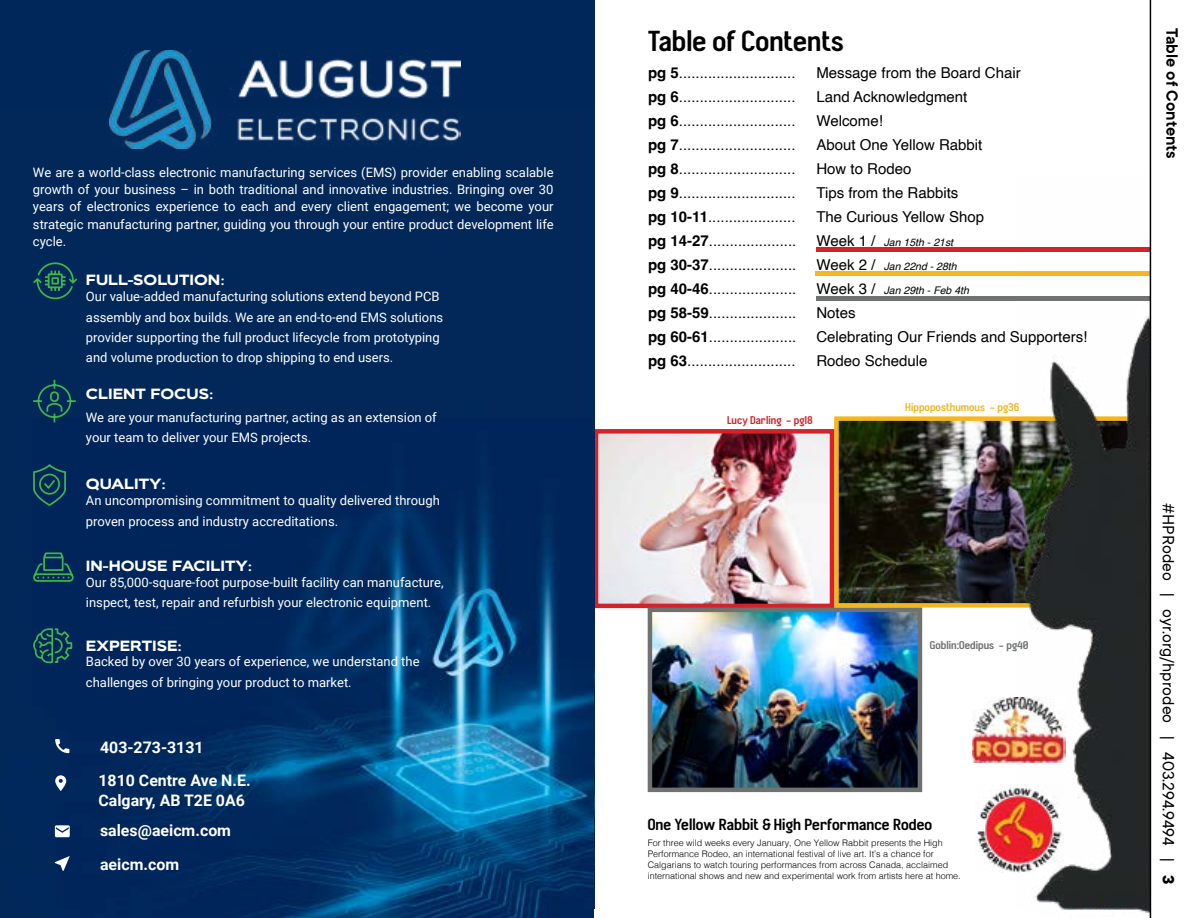
<style>
.page{position:relative;width:1188px;height:918px;background:#fff}
.page>*{position:absolute;margin:0;border:0;box-sizing:border-box;transform-origin:0 0}
.t1{font:27px "Space Odyssey";color:#000}
.t2{font:18px "TT Commons";color:#000}
.t3{font:600 18px "TT Commons";color:#000}
.t4{font:700 15.9px/30.3px "Roboto";color:#fff}
.t5{font:15px/24px "Helvetica";color:#000}
.t6{font:15px "Space Odyssey";color:#000}
.t7{font:700 14.4px "Biondi Sans Rg";color:#fff}
.t8{font:13.05px/20.2px "Roboto";color:#fff}
.t9{font:italic 10.5px "Helvetica";color:#000}
.t10{font:10.5px "Space Odyssey";color:#f3b720}
.t11{font:10.5px "Space Odyssey";color:#707272}
.t12{font:10.5px "Space Odyssey";color:#d3242a}
.t13{font:300 9px/10.8px "Helvetica";color:#000}
.s1{font-weight:700}
.s2{font-style:normal;font-size:15px}
</style>
<div class="page">
<img style="left:839px;top:421px;width:178px;height:182px">
<div style="left:834px;top:416px;width:305px;height:192px;border:4px solid #f3b71d"></div>
<img style="left:599px;top:434px;width:230px;height:169px">
<div style="left:594px;top:429px;width:240px;height:179px;border:4px solid #d2232a"></div>
<img style="left:1017px;top:176px;width:133px;height:742px">
<hr style="left:816px;top:248px;width:335px;height:4px;background:#d2232a">
<hr style="left:816px;top:272px;width:334px;height:4px;background:#f3b725">
<hr style="left:816px;top:297px;width:335px;height:4px;background:#707272">
<svg style="left:1150px;top:0;width:2px;height:918px;background:#676767"></svg>
<img style="left:653px;top:613px;width:264px;height:174px">
<div style="left:648px;top:608px;width:274px;height:184px;border:4px solid #707272"></div>
<img style="left:972px;top:698px;width:93px;height:64px">
<img style="left:977px;top:784px;width:87px;height:89px">
<div style="left:0;top:4px;width:594px;height:914px;background:#002759"></div>
<img style="left:54px;top:118px;width:540px;height:800px">
<svg style="left:33px;top:605px;width:40px;height:59px"></svg>
<svg style="left:33px;top:439px;width:34px;height:68px"></svg>
<svg style="left:33px;top:238px;width:46px;height:62px"></svg>
<svg style="left:33px;top:354px;width:45px;height:70px"></svg>
<svg style="left:33px;top:529px;width:42px;height:54px"></svg>
<img style="left:109px;top:51px;width:351px;height:98px">
<svg style="left:54px;top:739px;width:15px;height:30px"></svg>
<svg style="left:55px;top:775px;width:11px;height:16px"></svg>
<svg style="left:55px;top:856px;width:15px;height:15px"></svg>
<svg style="left:54px;top:825px;width:16px;height:24px"></svg>
<p class="t8" style="left:33px;top:163px;width:522px;line-height:17.4px;text-align:justify">We are a world-class electronic manufacturing services (EMS) provider enabling scalable growth of your business – in both traditional and innovative industries. Bringing over 30 years of electronics experience to each and every client engagement; we become your strategic manufacturing partner, guiding you through your entire product development life cycle.</p>
<p class="t8" style="left:32px;top:173px;width:524px;line-height:17.4px;text-align:justify">years of electronics experience to each and every client engagement; we become your strategic manufacturing partner, guiding you through your entire product development life cycle.</p>
<p class="t7" style="left:86px;top:271px;width:140px">FULL-SOLUTION:</p>
<p class="t8" style="left:85px;top:282px;width:360px">assembly and box builds. We are an end-to-end EMS solutions provider supporting the full product lifecycle from prototyping and volume production to drop shipping to end users.</p>
<p class="t8" style="left:86px;top:286px;width:359px">Our value-added manufacturing solutions extend beyond PCB assembly and box builds. We are an end-to-end EMS solutions provider supporting the full product lifecycle from prototyping and volume production to drop shipping to end users.</p>
<p class="t7" style="left:86px;top:386px;width:129px">CLIENT FOCUS:</p>
<p class="t8" style="left:85px;top:403px;width:228px">your team to deliver your EMS projects.</p>
<p class="t8" style="left:86px;top:406px;width:352px">We are your manufacturing partner, acting as an extension of your team to deliver your EMS projects.</p>
<p class="t7" style="left:86px;top:475px;width:82px">QUALITY:</p>
<p class="t8" style="left:85px;top:487px;width:255px">proven process and industry accreditations.</p>
<p class="t8" style="left:86px;top:490px;width:355px">An uncompromising commitment to quality delivered through proven process and industry accreditations.</p>
<p class="t7" style="left:86px;top:557px;width:168px">IN-HOUSE FACILITY:</p>
<p class="t8" style="left:85px;top:569px;width:348px">inspect, test, repair and refurbish your electronic equipment.</p>
<p class="t8" style="left:86px;top:572px;width:359px">Our 85,000-square-foot purpose-built facility can manufacture, inspect, test, repair and refurbish your electronic equipment.</p>
<p class="t7" style="left:86px;top:637px;width:97px">EXPERTISE:</p>
<p class="t8" style="left:85px;top:649px;width:268px">challenges of bringing your product to market.</p>
<p class="t8" style="left:86px;top:651px;width:335px">Backed by over 30 years of experience, we understand the challenges of bringing your product to market.</p>
<p class="t4" style="left:98px;top:730px;width:154px;line-height:33.3px">403-273-3131<br>1810 Centre Ave N.E.</p>
<p class="t4" style="left:98px;top:785px;width:148px">Calgary, AB T2E 0A6</p>
<p class="t4" style="left:98px;top:763px;width:148px">Calgary, AB T2E 0A6 sales@aeicm.com</p>
<p class="t4" style="left:100px;top:815px;width:133px">sales@aeicm.com</p>
<p class="t4" style="left:100px;top:848px;width:81px">aeicm.com</p>
<h1 class="t1" style="left:648px;top:22px;width:197px">Table of Contents</h1>
<p class="t5" style="left:648px;top:62px;width:150px;text-align:justify"><span class="s1">pg 5</span>............................ <span class="s1">pg 6</span>............................ <span class="s1">pg 6</span>............................ <span class="s1">pg 7</span>............................ <span class="s1">pg 8</span>............................ <span class="s1">pg 9</span>............................ <span class="s1">pg 10-11</span>..................... <span class="s1">pg 14-27</span>..................... <span class="s1">pg 30-37</span>..................... <span class="s1">pg 40-46</span>..................... <span class="s1">pg 58-59</span>..................... <span class="s1">pg 60-61</span>..................... <span class="s1">pg 63</span>..........................</p>
<p class="t5" style="left:816px;top:62px;width:206px">Message from the Board Chair<br>Land Acknowledgment<br>Welcome!<br>About One Yellow Rabbit<br>How to Rodeo<br>Tips from the Rabbits<br>The Curious Yellow Shop</p>
<p class="t9" style="left:816px;top:234px;width:138px"><span class="s2">Week 1 /</span> Jan 15th - 21st</p>
<p class="t9" style="left:816px;top:258px;width:142px"><span class="s2">Week 2 /</span> Jan 22nd - 28th</p>
<p class="t9" style="left:816px;top:282px;width:154px"><span class="s2">Week 3 /</span> Jan 29th - Feb 4th</p>
<p class="t5" style="left:816px;top:302px;width:272px">Notes<br>Celebrating Our Friends and Supporters!<br>Rodeo Schedule</p>
<p class="t10" style="left:905px;top:400px;width:116px">Hippoposthumous - pg36</p>
<p class="t12" style="left:727px;top:413px;width:87px">Lucy Darling - pg18</p>
<p class="t11" style="left:930px;top:637px;width:100px">Goblin:Oedipus - pg40</p>
<p class="t6" style="left:648px;top:814px;width:286px">One Yellow Rabbit &amp; High Performance Rodeo</p>
<p class="t13" style="left:648px;top:837px;width:315px">For three wild weeks every January, One Yellow Rabbit presents the High Performance Rodeo, an international festival of live art. It’s a chance for Calgarians to watch touring performances from across Canada, acclaimed international shows and new and experimental work from artists here at home.</p>
<h2 class="t3" style="left:1183px;top:28px;width:133px;rotate:90deg">Table of Contents</h2>
<h2 class="t2" style="left:1180px;top:503px;width:383px;rotate:90deg">#HPRodeo | oyr.org/hprodeo | 403.294.9494 | <span class="s1">3</span></h2>
</div>
